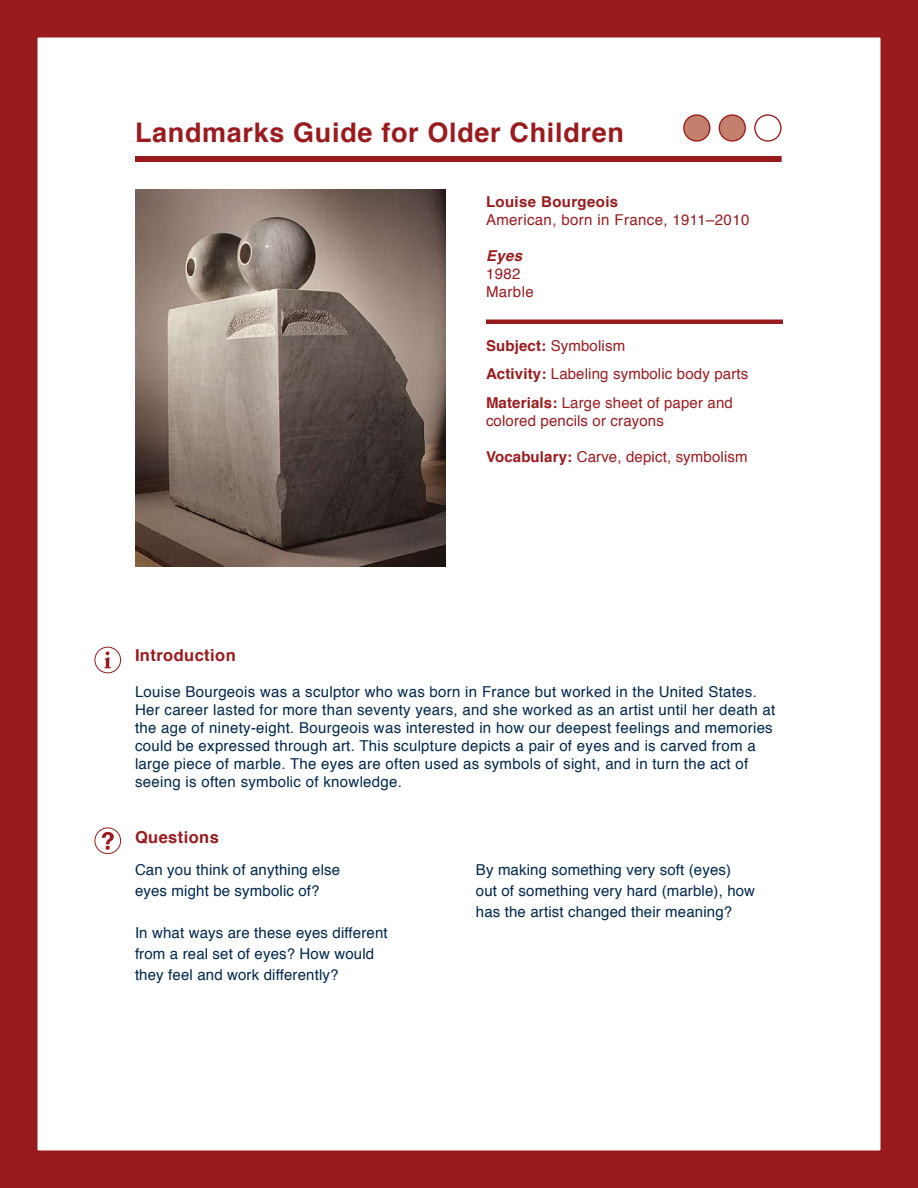
<style>
.page{position:relative;width:918px;height:1188px;background:#fff}
.page>*{position:absolute;margin:0;border:0;box-sizing:border-box;transform-origin:0 0}
.t1{font:700 27px "Helvetica";letter-spacing:.025em;color:#991b1e}
.t2{font:700 16.5px "Helvetica";letter-spacing:.025em;color:#991b1e}
.t3{font:15px/18px "Helvetica";letter-spacing:.02em;color:#00274c}
.t4{font:15px/28.5px "Helvetica";letter-spacing:.01em;color:#991b1e}
.t5{font:700 15px "Helvetica";letter-spacing:.025em;color:#991b1e}
.t6{font:italic 700 15px "Helvetica";color:#991b1e}
.s1{font-weight:700}
</style>
<div class="page">
<div style="left:0;top:0;width:918px;height:1188px;border:38px solid #991b1e"></div>
<div style="left:95px;top:647px;width:26px;height:26px;border:1px solid #991b1e;border-radius:50%"></div>
<svg style="left:104px;top:651px;width:7px;height:17px"></svg>
<div style="left:95px;top:828px;width:26px;height:26px;border:1px solid #991b1e;border-radius:50%"></div>
<svg style="left:102px;top:832px;width:12px;height:18px"></svg>
<div style="left:684px;top:115px;width:26px;height:26px;background:#c3806c;border-radius:50%"></div>
<div style="left:683px;top:114px;width:27px;height:28px;border:1px solid #991b1e;border-radius:50%"></div>
<div style="left:719px;top:115px;width:26px;height:26px;background:#c3806c;border-radius:50%"></div>
<div style="left:719px;top:114px;width:27px;height:28px;border:1px solid #991b1e;border-radius:50%"></div>
<div style="left:754px;top:114px;width:28px;height:28px;border:1px solid #991b1e;border-radius:50%"></div>
<img style="left:135px;top:190px;width:311px;height:377px">
<hr style="left:486px;top:320px;width:297px;height:4px;background:#991b1e">
<div style="left:135px;top:156px;width:647px;height:6px;background:#991b1e"></div>
<h1 class="t1" style="left:135px;top:108px;width:490px">Landmarks Guide for Older Children</h1>
<p class="t5" style="left:486px;top:188px;width:134px">Louise Bourgeois</p>
<p class="t4" style="left:486px;top:205px;width:265px">American, born in France, 1911–2010</p>
<p class="t6" style="left:486px;top:243px;width:38px">Eyes</p>
<p class="t4" style="left:486px;top:264px;width:49px;line-height:18px">1982<br>Marble</p>
<p class="t4" style="left:486px;top:331px;width:264px"><span class="s1">Subject:</span> Symbolism<br><span class="s1">Activity:</span> Labeling symbolic body parts<br><span class="s1">Materials:</span> Large sheet of paper and</p>
<p class="t4" style="left:486px;top:406px;width:179px">colored pencils or crayons</p>
<p class="t4" style="left:486px;top:442px;width:263px"><span class="s1">Vocabulary:</span> Carve, depict, symbolism</p>
<p class="t2" style="left:135px;top:640px;width:102px">Introduction</p>
<p class="t3" style="left:135px;top:682px;width:642px">Louise Bourgeois was a sculptor who was born in France but worked in the United States.<br>Her career lasted for more than seventy years, and she worked as an artist until her death at the age of ninety-eight. Bourgeois was interested in how our deepest feelings and memories could be expressed through art. This sculpture depicts a pair of eyes and is carved from a large piece of marble. The eyes are often used as symbols of sight, and in turn the act of seeing is often symbolic of knowledge.</p>
<p class="t2" style="left:135px;top:822px;width:85px">Questions</p>
<p class="t3" style="left:135px;top:859px;width:207px;line-height:21px">Can you think of anything else eyes might be symbolic of?</p>
<p class="t3" style="left:135px;top:922px;width:254px;line-height:21px">In what ways are these eyes different from a real set of eyes? How would they feel and work differently?</p>
<p class="t3" style="left:476px;top:859px;width:281px;line-height:21px">By making something very soft (eyes) out of something very hard (marble), how has the artist changed their meaning?</p>
</div>
